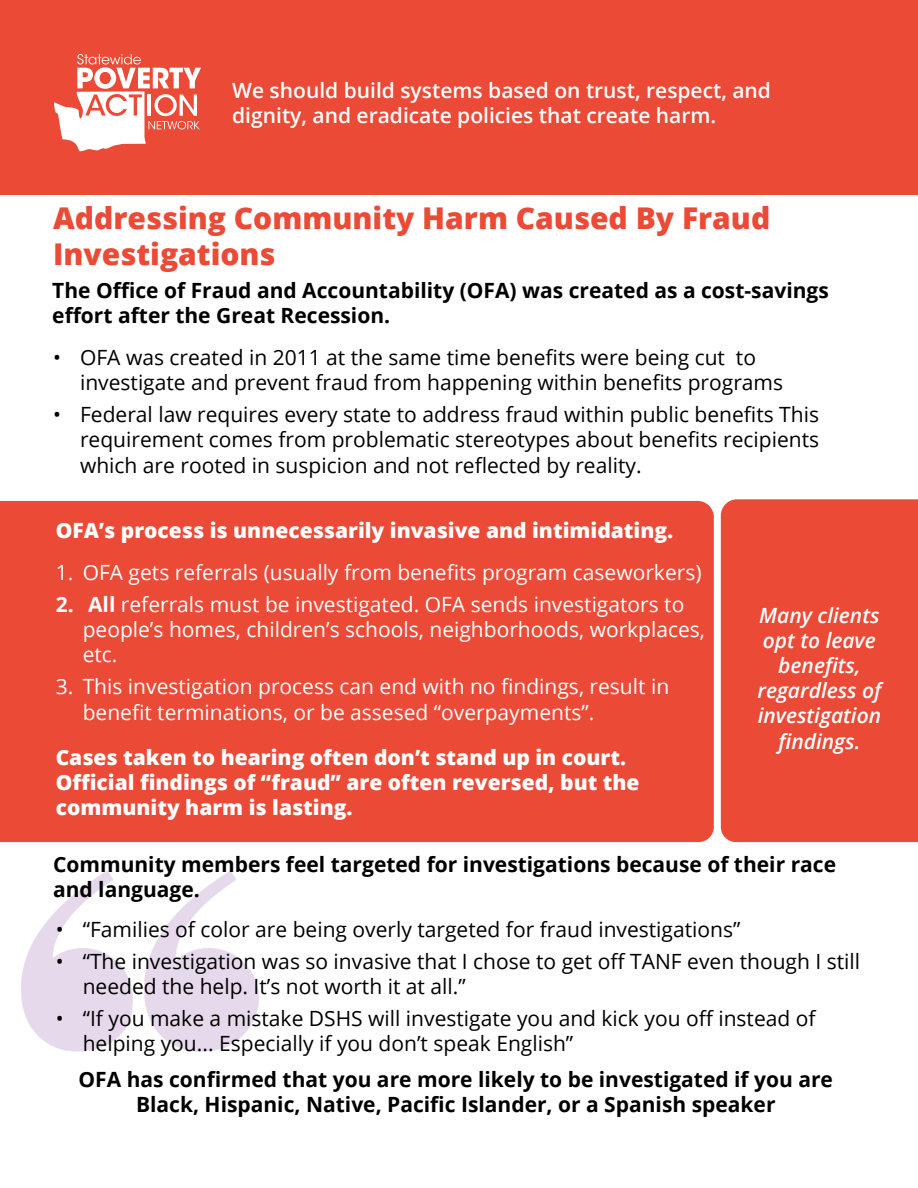
<style>
.page{position:relative;width:918px;height:1188px;background:#fff}
.page>*{position:absolute;margin:0;border:0;box-sizing:border-box;transform-origin:0 0}
.t1{font:800 30px/36px "Open Sans";color:#ea4a36}
.t2{font:21px/25.2px "Open Sans";color:#000}
.t3{font:700 21px/25.2px "Open Sans";color:#000}
.t4{font:21px/25.2px "Open Sans";color:#fff}
.t5{font:800 21px/25.2px "Open Sans";color:#fff}
.t6{font:600 21px/25.2px "Open Sans";color:#fff}
.t7{font:italic 600 21px/25.2px "Open Sans";color:#fff;text-align:center}
.s1{font-weight:700}
</style>
<div class="page">
<div style="left:0;top:0;width:918px;height:194px;background:#ea4a36"></div>
<svg style="left:54px;top:54px;width:147px;height:97px"></svg>
<div style="left:721px;top:499px;width:197px;height:343px;background:#ea4a36"></div>
<div style="left:0;top:501px;width:714px;height:341px;background:#ea4a36"></div>
<img style="left:21px;top:871px;width:238px;height:181px">
<p class="t6" style="left:232px;top:77px;width:540px">We should build systems based on trust, respect, and dignity, and eradicate policies that create harm.</p>
<h1 class="t1" style="left:53px;top:198px;width:719px">Addressing Community Harm Caused By Fraud<br>Investigations</h1>
<p class="t3" style="left:52px;top:278px;width:778px">The Office of Fraud and Accountability (OFA) was created as a cost-savings effort after the Great Recession.</p>
<p class="t2" style="left:80px;top:344px;width:705px;text-indent:-27px">• OFA was created in 2011 at the same time benefits were being cut to investigate and prevent fraud from happening within benefits programs</p>
<p class="t2" style="left:80px;top:401px;width:741px;text-align:justify;text-indent:-27px">• Federal law requires every state to address fraud within public benefits This requirement comes from problematic stereotypes about benefits recipients which are rooted in suspicion and not reflected by reality.</p>
<p class="t5" style="left:56px;top:517px;width:619px">OFA’s process is unnecessarily invasive and intimidating.</p>
<p class="t4" style="left:56px;top:559px;width:647px">1. OFA gets referrals (usually from benefits program caseworkers)</p>
<p class="t4" style="left:83px;top:591px;width:624px;text-indent:-27px"><span class="s1">2. All</span> referrals must be investigated. OFA sends investigators to people’s homes, children’s schools, neighborhoods, workplaces, etc.</p>
<p class="t4" style="left:83px;top:674px;width:588px;text-indent:-27px">3. This investigation process can end with no findings, result in benefit terminations, or be assesed “overpayments”.</p>
<p class="t7" style="left:757px;top:602px;width:125px">Many clients opt to leave benefits, regardless of investigation findings.</p>
<p class="t5" style="left:56px;top:744px;width:585px">Cases taken to hearing often don’t stand up in court.<br>Official findings of “fraud” are often reversed, but the community harm is lasting.</p>
<p class="t3" style="left:53px;top:851px;width:785px">Community members feel targeted for investigations because of their race and language.</p>
<p class="t2" style="left:56px;top:916px;width:686px">• “Families of color are being overly targeted for fraud investigations”</p>
<p class="t2" style="left:83px;top:948px;width:779px;text-indent:-27px">• “The investigation was so invasive that I chose to get off TANF even though I still needed the help. It’s not worth it at all.”</p>
<p class="t2" style="left:83px;top:1005px;width:734px;text-indent:-27px">• “If you make a mistake DSHS will investigate you and kick you off instead of helping you... Especially if you don’t speak English”</p>
<p class="t3" style="left:79px;top:1066px;width:756px;text-align:center">OFA has confirmed that you are more likely to be investigated if you are<br>Black, Hispanic, Native, Pacific Islander, or a Spanish speaker</p>
</div>
